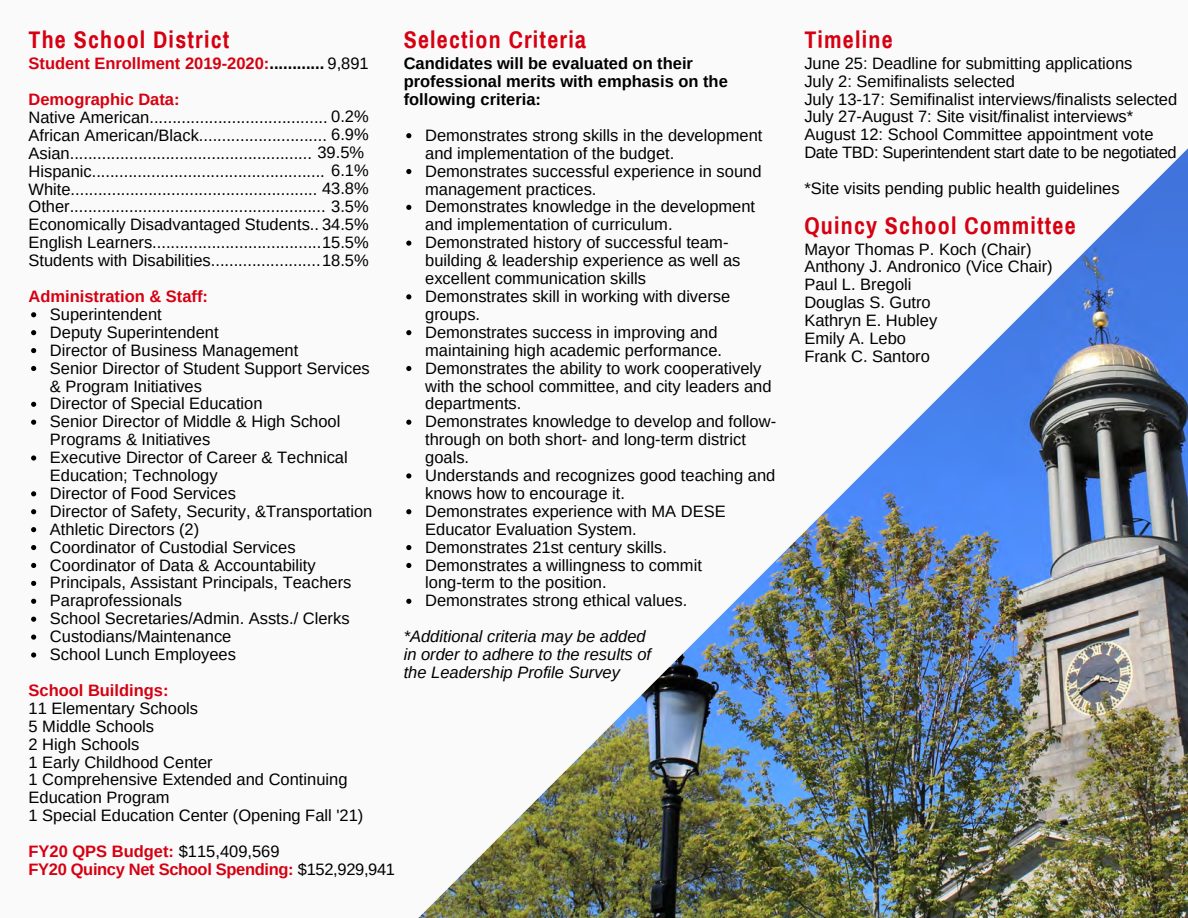
<style>
.page{position:relative;width:1188px;height:918px;background:#fafafa}
.page>*{position:absolute;margin:0;border:0;box-sizing:border-box;transform-origin:0 0}
.t1{font:700 24px "Archivo Narrow";letter-spacing:.05em;color:#d60011}
.t2{font:16.5px/17.9px "Arimo";color:#000}
.t3{font:700 16.5px "Arimo";color:#d60011}
.t4{font:700 16.5px/17.9px "Arimo";color:#000}
.t5{font:italic 16.5px/17.9px "Arimo";color:#000}
.t6{font:700 16.5px/17.9px "Arimo";letter-spacing:-.02em;color:#d60011}
.s1{color:#000}
.s2{font-weight:400;color:#000}
</style>
<div class="page">
<img style="left:418px;top:148px;width:770px;height:770px">
<svg style="left:31px;top:312px;width:5px;height:5px"></svg>
<svg style="left:31px;top:330px;width:5px;height:5px"></svg>
<svg style="left:31px;top:348px;width:5px;height:5px"></svg>
<svg style="left:31px;top:366px;width:5px;height:5px"></svg>
<svg style="left:31px;top:402px;width:5px;height:5px"></svg>
<svg style="left:31px;top:420px;width:5px;height:5px"></svg>
<svg style="left:31px;top:455px;width:5px;height:6px"></svg>
<svg style="left:31px;top:491px;width:5px;height:5px"></svg>
<svg style="left:31px;top:509px;width:5px;height:5px"></svg>
<svg style="left:31px;top:527px;width:5px;height:5px"></svg>
<svg style="left:31px;top:545px;width:5px;height:5px"></svg>
<svg style="left:31px;top:563px;width:5px;height:5px"></svg>
<svg style="left:31px;top:581px;width:5px;height:5px"></svg>
<svg style="left:31px;top:599px;width:5px;height:5px"></svg>
<svg style="left:31px;top:617px;width:5px;height:5px"></svg>
<svg style="left:31px;top:635px;width:5px;height:5px"></svg>
<svg style="left:31px;top:652px;width:5px;height:6px"></svg>
<svg style="left:406px;top:133px;width:5px;height:5px"></svg>
<svg style="left:406px;top:169px;width:5px;height:5px"></svg>
<svg style="left:406px;top:205px;width:5px;height:5px"></svg>
<svg style="left:406px;top:241px;width:5px;height:5px"></svg>
<svg style="left:406px;top:294px;width:5px;height:5px"></svg>
<svg style="left:406px;top:330px;width:5px;height:5px"></svg>
<svg style="left:406px;top:366px;width:5px;height:5px"></svg>
<svg style="left:406px;top:420px;width:5px;height:5px"></svg>
<svg style="left:406px;top:473px;width:5px;height:5px"></svg>
<svg style="left:406px;top:509px;width:5px;height:5px"></svg>
<svg style="left:406px;top:545px;width:5px;height:5px"></svg>
<svg style="left:406px;top:563px;width:5px;height:5px"></svg>
<svg style="left:406px;top:599px;width:5px;height:5px"></svg>
<h1 class="t1" style="left:29px;top:25px;width:202px">The School District</h1>
<p class="t3" style="left:29px;top:54px;width:342px">Student Enrollment 2019-2020:<span class="s1">............</span> <span class="s2">9,891</span></p>
<p class="t2" style="left:29px;top:108px;width:342px">Native American....................................... 0.2% African American/Black............................ 6.9% Asian..................................................... 39.5% Hispanic................................................... 6.1% White...................................................... 43.8% Other........................................................ 3.5% Economically Disadvantaged Students.. 34.5% English Learners.....................................15.5% Students with Disabilities........................18.5%</p>
<p class="t3" style="left:29px;top:90px;width:153px">Demographic Data:</p>
<p class="t3" style="left:29px;top:287px;width:181px">Administration &amp; Staff:</p>
<p class="t2" style="left:50px;top:305px;width:321px">Superintendent<br>Deputy Superintendent<br>Director of Business Management<br>Senior Director of Student Support Services</p>
<p class="t2" style="left:50px;top:395px;width:324px">Director of Special Education<br>Senior Director of Middle &amp; High School<br>Programs &amp; Initiatives<br>Executive Director of Career &amp; Technical<br>Education; Technology<br>Director of Food Services<br>Director of Safety, Security, &amp;Transportation<br>Athletic Directors (2)<br>Coordinator of Custodial Services<br>Coordinator of Data &amp; Accountability<br>Principals, Assistant Principals, Teachers<br>Paraprofessionals<br>School Secretaries/Admin. Assts./ Clerks<br>Custodians/Maintenance<br>School Lunch Employees</p>
<p class="t2" style="left:50px;top:377px;width:154px">&amp; Program Initiatives</p>
<p class="t3" style="left:29px;top:681px;width:141px">School Buildings:</p>
<p class="t2" style="left:29px;top:699px;width:336px">11 Elementary Schools<br>5 Middle Schools<br>2 High Schools<br>1 Early Childhood Center<br>1 Comprehensive Extended and Continuing<br>Education Program<br>1 Special Education Center (Opening Fall '21)</p>
<p class="t6" style="left:29px;top:842px;width:368px">FY20 QPS Budget: <span class="s2">$115,409,569<br></span>FY20 Quincy Net School Spending: <span class="s2">$152,929,941</span></p>
<h1 class="t1" style="left:404px;top:25px;width:184px">Selection Criteria</h1>
<p class="t4" style="left:404px;top:55px;width:326px">Candidates will be evaluated on their professional merits with emphasis on the following criteria:</p>
<p class="t2" style="left:425px;top:144px;width:251px">and implementation of the budget.</p>
<p class="t2" style="left:425px;top:117px;width:339px;line-height:35.8px">Demonstrates strong skills in the development<br>Demonstrates successful experience in sound</p>
<p class="t2" style="left:425px;top:180px;width:338px">management practices.<br>Demonstrates knowledge in the development and implementation of curriculum.<br>Demonstrated history of successful team&shy;building &amp; leadership experience as well as excellent communication skills<br>Demonstrates skill in working with diverse groups.<br>Demonstrates success in improving and maintaining high academic performance.<br>Demonstrates the ability to work cooperatively</p>
<p class="t2" style="left:425px;top:413px;width:353px">Demonstrates knowledge to develop and follow&shy;through on both short- and long-term district goals.<br>Understands and recognizes good teaching and knows how to encourage it.<br>Demonstrates experience with MA DESE Educator Evaluation System.<br>Demonstrates 21st century skills.<br>Demonstrates a willingness to commit</p>
<p class="t2" style="left:425px;top:592px;width:264px">Demonstrates strong ethical values.</p>
<p class="t2" style="left:425px;top:377px;width:348px">with the school committee, and city leaders and departments.</p>
<p class="t2" style="left:425px;top:574px;width:183px">long-term to the position.</p>
<p class="t5" style="left:404px;top:628px;width:249px">*Additional criteria may be added in order to adhere to the results of the Leadership Profile Survey</p>
<h1 class="t1" style="left:804px;top:25px;width:90px">Timeline</h1>
<p class="t2" style="left:804px;top:54px;width:374px">June 25: Deadline for submitting applications<br>July 2: Semifinalists selected<br>July 13-17: Semifinalist interviews/finalists selected July 27-August 7: Site visit/finalist interviews* August 12: School Committee appointment vote Date TBD: Superintendent start date to be negotiated</p>
<p class="t2" style="left:804px;top:179px;width:317px">*Site visits pending public health guidelines</p>
<h1 class="t1" style="left:804px;top:211px;width:273px">Quincy School Committee</h1>
<p class="t2" style="left:804px;top:240px;width:250px">Mayor Thomas P. Koch (Chair)<br>Anthony J. Andronico (Vice Chair)<br>Paul L. Bregoli<br>Douglas S. Gutro<br>Kathryn E. Hubley<br>Emily A. Lebo<br>Frank C. Santoro</p>
</div>
